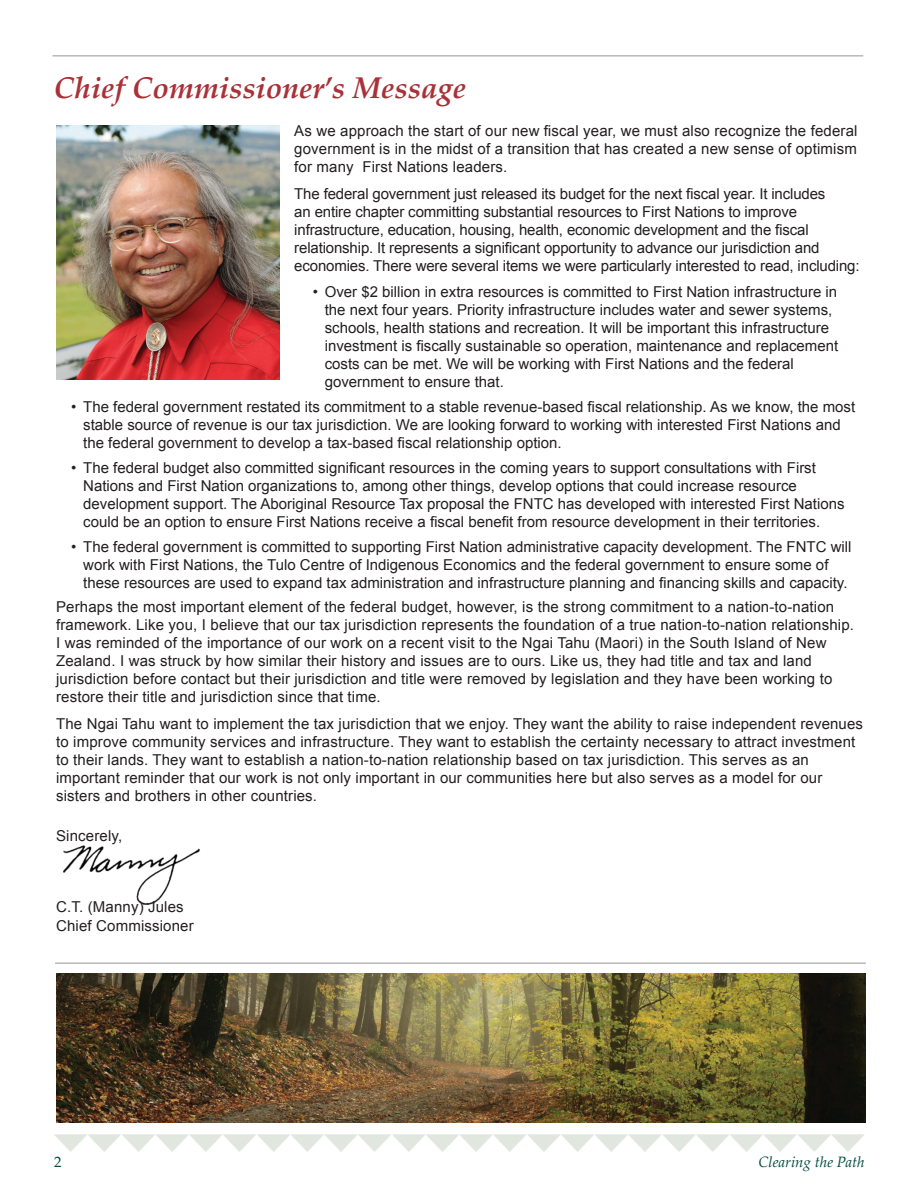
<style>
.page{position:relative;width:918px;height:1188px;background:#fff}
.page>*{position:absolute;margin:0;border:0;box-sizing:border-box;transform-origin:0 0}
.t1{font:italic 700 30px "Palatino Linotype";color:#a93239}
.t2{font:15px/18px "Arial";color:#231f20}
.t3{font:italic 15px "Palatino Linotype";color:#044d42}
.t4{font:15px "Palatino Linotype";color:#044d42}
</style>
<div class="page">
<img style="left:54px;top:1134px;width:810px;height:17px">
<img style="left:63px;top:845px;width:137px;height:60px">
<hr style="left:53px;top:56px;width:810px;height:1px;background:#939598">
<img style="left:56px;top:125px;width:224px;height:255px">
<hr style="left:55px;top:963px;width:811px;height:1px;background:#939598">
<img style="left:56px;top:973px;width:809px;height:150px">
<h1 class="t1" style="left:54px;top:66px;width:414px">Chief Commissioner’s Message</h1>
<p class="t2" style="left:294px;top:122px;width:565px;text-align:justify">As we approach the start of our new fiscal year, we must also recognize the federal government is in the midst of a transition that has created a new sense of optimism for many First Nations leaders.</p>
<p class="t2" style="left:294px;top:185px;width:567px">The federal government just released its budget for the next fiscal year. It includes<br>an entire chapter committing substantial resources to First Nations to improve infrastructure, education, housing, health, economic development and the fiscal relationship. It represents a significant opportunity to advance our jurisdiction and economies. There were several items we were particularly interested to read, including:</p>
<p class="t2" style="left:325px;top:283px;width:515px;text-indent:-12px">• Over $2 billion in extra resources is committed to First Nation infrastructure in the next four years. Priority infrastructure includes water and sewer systems, schools, health stations and recreation. It will be important this infrastructure investment is fiscally sustainable so operation, maintenance and replacement costs can be met. We will be working with First Nations and the federal government to ensure that.</p>
<p class="t2" style="left:83px;top:398px;width:774px;text-indent:-12px">• The federal government restated its commitment to a stable revenue-based fiscal relationship. As we know, the most stable source of revenue is our tax jurisdiction. We are looking forward to working with interested First Nations and the federal government to develop a tax-based fiscal relationship option.</p>
<p class="t2" style="left:83px;top:459px;width:763px;text-indent:-12px">• The federal budget also committed significant resources in the coming years to support consultations with First Nations and First Nation organizations to, among other things, develop options that could increase resource development support. The Aboriginal Resource Tax proposal the FNTC has developed with interested First Nations could be an option to ensure First Nations receive a fiscal benefit from resource development in their territories.</p>
<p class="t2" style="left:83px;top:538px;width:770px;text-indent:-12px">• The federal government is committed to supporting First Nation administrative capacity development. The FNTC will work with First Nations, the Tulo Centre of Indigenous Economics and the federal government to ensure some of these resources are used to expand tax administration and infrastructure planning and financing skills and capacity.</p>
<p class="t2" style="left:56px;top:598px;width:799px">Perhaps the most important element of the federal budget, however, is the strong commitment to a nation-to-nation framework. Like you, I believe that our tax jurisdiction represents the foundation of a true nation-to-nation relationship.<br>I was reminded of the importance of our work on a recent visit to the Ngai Tahu (Maori) in the South Island of New Zealand. I was struck by how similar their history and issues are to ours. Like us, they had title and tax and land jurisdiction before contact but their jurisdiction and title were removed by legislation and they have been working to restore their title and jurisdiction since that time.</p>
<p class="t2" style="left:56px;top:715px;width:808px">The Ngai Tahu want to implement the tax jurisdiction that we enjoy. They want the ability to raise independent revenues to improve community services and infrastructure. They want to establish the certainty necessary to attract investment to their lands. They want to establish a nation-to-nation relationship based on tax jurisdiction. This serves as an important reminder that our work is not only important in our communities here but also serves as a model for our sisters and brothers in other countries.</p>
<p class="t2" style="left:56px;top:827px;width:68px">Sincerely,</p>
<p class="t2" style="left:56px;top:897px;width:139px;line-height:19.2px">C.T. (Manny) Jules<br>Chief Commissioner</p>
<p class="t4" style="left:54px;top:1151px;width:9px">2</p>
<p class="t3" style="left:759px;top:1151px;width:108px">Clearing the Path</p>
</div>
